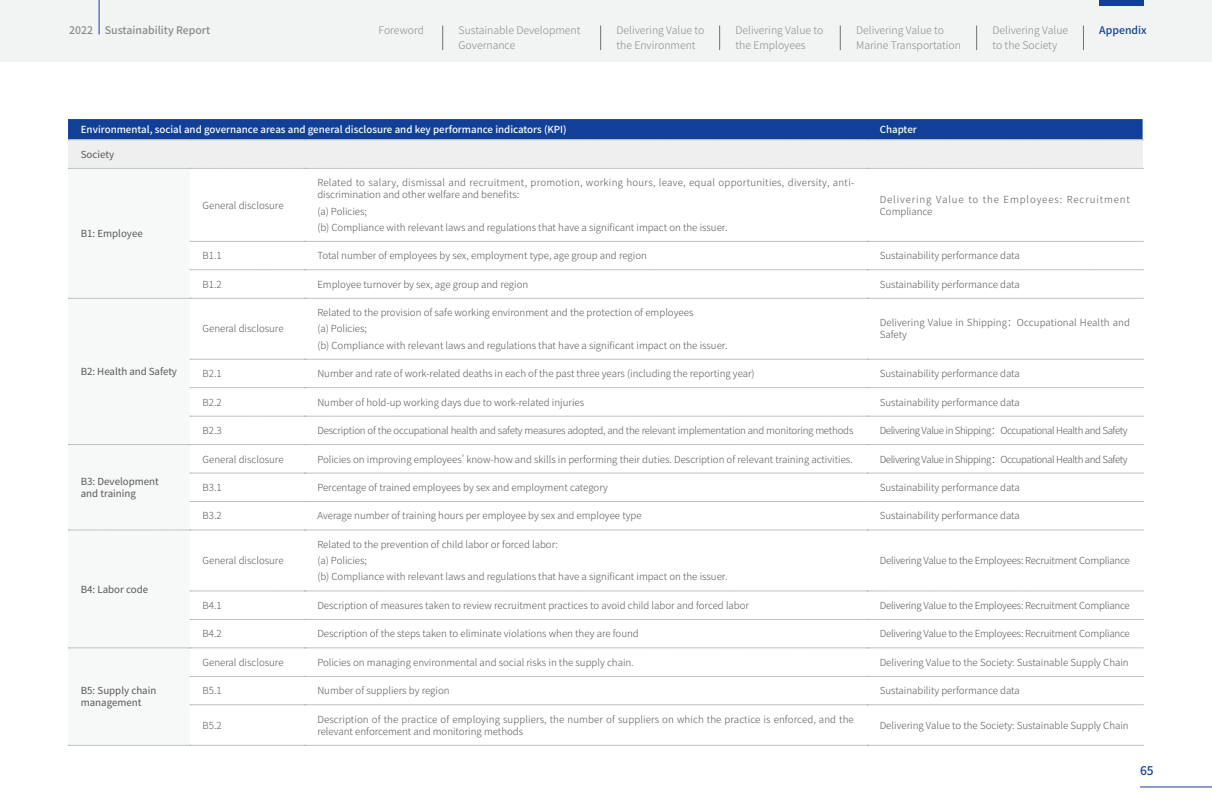
<style>
.page{position:relative;width:1212px;height:808px;background:#fff}
.page>*{position:absolute;margin:0;border:0;box-sizing:border-box;transform-origin:0 0}
.t1{font:500 12px "Source Han Sans SC";color:#124098}
.t2{font:300 10.5px/15px "Source Han Sans SC";color:#898989}
.t3{font:500 10.5px "Source Han Sans SC";color:#898989}
.t4{font:500 10.5px "Source Han Sans SC";color:#124098}
.t5{font:300 9.75px/16.2px "Source Han Sans SC";color:#595757}
.t6{font:300 9.75px "Source Han Sans SC";letter-spacing:-.025em;color:#595757}
.t7{font:300 9.75px/12px "Source Han Sans SC";letter-spacing:.03em;color:#595757}
.t8{font:300 9.75px "Source Han Sans SC";letter-spacing:-.02em;color:#595757}
.t9{font:300 9.75px "Source Han Sans SC";letter-spacing:-.04em;color:#595757}
.t10{font:500 9.75px "Source Han Sans SC";color:#fff}
.t11{font:9.75px/12px "Source Han Sans SC";color:#595757}
.t12{font:300 9.75px/12px "Source Han Sans SC";letter-spacing:.09em;color:#595757}
</style>
<div class="page">
<hr style="left:1140px;top:787px;width:72px;height:1px;background:#124098">
<div style="left:0;top:0;width:1212px;height:62px;background:#f2f3f3"></div>
<div style="left:1099px;top:0;width:45px;height:6px;background:#124098"></div>
<hr style="left:99px;top:0;width:1px;height:34px;background:#124098">
<svg style="left:442px;top:26px;width:1px;height:24px"></svg>
<svg style="left:1083px;top:26px;width:1px;height:24px"></svg>
<svg style="left:976px;top:26px;width:1px;height:24px"></svg>
<svg style="left:840px;top:26px;width:1px;height:24px"></svg>
<svg style="left:719px;top:26px;width:1px;height:24px"></svg>
<svg style="left:600px;top:26px;width:1px;height:24px"></svg>
<div style="left:68px;top:140px;width:1074px;height:28px;background:#efefef"></div>
<svg style="left:68px;top:241px;width:122px;height:504px"></svg>
<svg style="left:68px;top:168px;width:1075px;height:1px"></svg>
<svg style="left:190px;top:241px;width:953px;height:1px"></svg>
<svg style="left:190px;top:269px;width:953px;height:1px"></svg>
<svg style="left:68px;top:298px;width:1075px;height:1px"></svg>
<svg style="left:190px;top:359px;width:953px;height:1px"></svg>
<svg style="left:190px;top:387px;width:953px;height:1px"></svg>
<svg style="left:190px;top:416px;width:953px;height:1px"></svg>
<svg style="left:68px;top:444px;width:1075px;height:1px"></svg>
<svg style="left:190px;top:473px;width:953px;height:1px"></svg>
<svg style="left:190px;top:501px;width:953px;height:1px"></svg>
<svg style="left:68px;top:530px;width:1075px;height:1px"></svg>
<svg style="left:190px;top:591px;width:953px;height:1px"></svg>
<svg style="left:190px;top:619px;width:953px;height:1px"></svg>
<svg style="left:68px;top:648px;width:1075px;height:1px"></svg>
<svg style="left:190px;top:676px;width:953px;height:1px"></svg>
<svg style="left:190px;top:704px;width:953px;height:1px"></svg>
<svg style="left:68px;top:119px;width:1075px;height:22px;background:#234d9d"></svg>
<svg style="left:68px;top:745px;width:1075px;height:1px"></svg>
<p class="t3" style="left:69px;top:24px;width:143px">2022 Sustainability Report</p>
<p class="t4" style="left:1099px;top:24px;width:49px">Appendix</p>
<p class="t2" style="left:379px;top:23px;width:47px">Foreword</p>
<p class="t2" style="left:459px;top:23px;width:123px">Sustainable Development<br>Governance</p>
<p class="t2" style="left:735px;top:23px;width:89px">Delivering Value to the Employees</p>
<p class="t2" style="left:856px;top:23px;width:106px">Delivering Value to<br>Marine Transportation</p>
<p class="t2" style="left:992px;top:23px;width:77px">Delivering Value to the Society</p>
<p class="t2" style="left:616px;top:23px;width:89px">Delivering Value to the Environment</p>
<p class="t10" style="left:81px;top:124px;width:487px">Environmental, social and governance areas and general disclosure and key performance indicators (KPI)</p>
<p class="t10" style="left:880px;top:124px;width:39px">Chapter</p>
<p class="t11" style="left:81px;top:148px;width:35px">Society</p>
<p class="t11" style="left:81px;top:228px;width:64px">B1: Employee</p>
<p class="t11" style="left:81px;top:366px;width:98px">B2: Health and Safety</p>
<p class="t11" style="left:81px;top:476px;width:80px">B3: Development and training</p>
<p class="t11" style="left:81px;top:583px;width:69px">B4: Labor code</p>
<p class="t11" style="left:81px;top:685px;width:77px">B5: Supply chain management</p>
<p class="t5" style="left:202px;top:197px;width:83px">General disclosure</p>
<p class="t7" style="left:317px;top:177px;width:538px">Related to salary, dismissal and recruitment, promotion, working hours, leave, equal opportunities, diversity, anti&shy;discrimination and other welfare and benefits:</p>
<p class="t5" style="left:317px;top:203px;width:412px">(a) Policies;<br>(b) Compliance with relevant laws and regulations that have a significant impact on the issuer.</p>
<p class="t12" style="left:880px;top:193px;width:252px">Delivering Value to the Employees: Recruitment<br>Compliance</p>
<p class="t5" style="left:202px;top:248px;width:21px">B1.1</p>
<p class="t5" style="left:317px;top:248px;width:331px">Total number of employees by sex, employment type, age group and region</p>
<p class="t5" style="left:880px;top:248px;width:141px">Sustainability performance data</p>
<p class="t5" style="left:202px;top:276px;width:21px">B1.2</p>
<p class="t5" style="left:317px;top:276px;width:212px">Employee turnover by sex, age group and region</p>
<p class="t5" style="left:880px;top:276px;width:141px">Sustainability performance data</p>
<p class="t5" style="left:202px;top:321px;width:83px">General disclosure</p>
<p class="t5" style="left:317px;top:305px;width:412px">Related to the provision of safe working environment and the protection of employees<br>(a) Policies;<br>(b) Compliance with relevant laws and regulations that have a significant impact on the issuer.</p>
<p class="t5" style="left:880px;top:317px;width:252px;line-height:12px">Delivering Value in Shipping：Occupational Health and<br>Safety</p>
<p class="t5" style="left:202px;top:366px;width:21px">B2.1</p>
<p class="t5" style="left:317px;top:366px;width:439px">Number and rate of work-related deaths in each of the past three years (including the reporting year)</p>
<p class="t5" style="left:880px;top:366px;width:141px">Sustainability performance data</p>
<p class="t5" style="left:202px;top:394px;width:21px">B2.2</p>
<p class="t5" style="left:317px;top:394px;width:268px">Number of hold-up working days due to work-related injuries</p>
<p class="t5" style="left:880px;top:394px;width:141px">Sustainability performance data</p>
<p class="t5" style="left:202px;top:423px;width:21px">B2.3</p>
<p class="t8" style="left:317px;top:425px;width:537px">Description of the occupational health and safety measures adopted, and the relevant implementation and monitoring methods</p>
<p class="t9" style="left:880px;top:425px;width:249px">Delivering Value in Shipping：Occupational Health and Safety</p>
<p class="t5" style="left:202px;top:451px;width:83px">General disclosure</p>
<p class="t5" style="left:317px;top:451px;width:537px">Policies on improving employees' know-how and skills in performing their duties. Description of relevant training activities.</p>
<p class="t9" style="left:880px;top:453px;width:249px">Delivering Value in Shipping：Occupational Health and Safety</p>
<p class="t5" style="left:202px;top:479px;width:21px">B3.1</p>
<p class="t5" style="left:317px;top:479px;width:292px">Percentage of trained employees by sex and employment category</p>
<p class="t5" style="left:880px;top:479px;width:141px">Sustainability performance data</p>
<p class="t5" style="left:202px;top:508px;width:21px">B3.2</p>
<p class="t5" style="left:317px;top:508px;width:326px">Average number of training hours per employee by sex and employee type</p>
<p class="t5" style="left:880px;top:508px;width:141px">Sustainability performance data</p>
<p class="t5" style="left:202px;top:553px;width:83px">General disclosure</p>
<p class="t5" style="left:317px;top:536px;width:412px">Related to the prevention of child labor or forced labor:<br>(a) Policies;<br>(b) Compliance with relevant laws and regulations that have a significant impact on the issuer.</p>
<p class="t6" style="left:880px;top:555px;width:252px">Delivering Value to the Employees: Recruitment Compliance</p>
<p class="t5" style="left:202px;top:597px;width:21px">B4.1</p>
<p class="t5" style="left:317px;top:597px;width:433px">Description of measures taken to review recruitment practices to avoid child labor and forced labor</p>
<p class="t6" style="left:880px;top:600px;width:252px">Delivering Value to the Employees: Recruitment Compliance</p>
<p class="t5" style="left:202px;top:626px;width:21px">B4.2</p>
<p class="t5" style="left:317px;top:626px;width:323px">Description of the steps taken to eliminate violations when they are found</p>
<p class="t6" style="left:880px;top:628px;width:252px">Delivering Value to the Employees: Recruitment Compliance</p>
<p class="t5" style="left:202px;top:654px;width:83px">General disclosure</p>
<p class="t5" style="left:317px;top:654px;width:318px">Policies on managing environmental and social risks in the supply chain.</p>
<p class="t5" style="left:880px;top:654px;width:250px">Delivering Value to the Society: Sustainable Supply Chain</p>
<p class="t5" style="left:202px;top:683px;width:21px">B5.1</p>
<p class="t5" style="left:317px;top:683px;width:134px">Number of suppliers by region</p>
<p class="t5" style="left:880px;top:683px;width:141px">Sustainability performance data</p>
<p class="t5" style="left:202px;top:717px;width:21px">B5.2</p>
<p class="t5" style="left:317px;top:713px;width:538px;line-height:12px">Description of the practice of employing suppliers, the number of suppliers on which the practice is enforced, and the relevant enforcement and monitoring methods</p>
<p class="t5" style="left:880px;top:717px;width:250px">Delivering Value to the Society: Sustainable Supply Chain</p>
<p class="t1" style="left:1140px;top:763px;width:15px">65</p>
</div>
